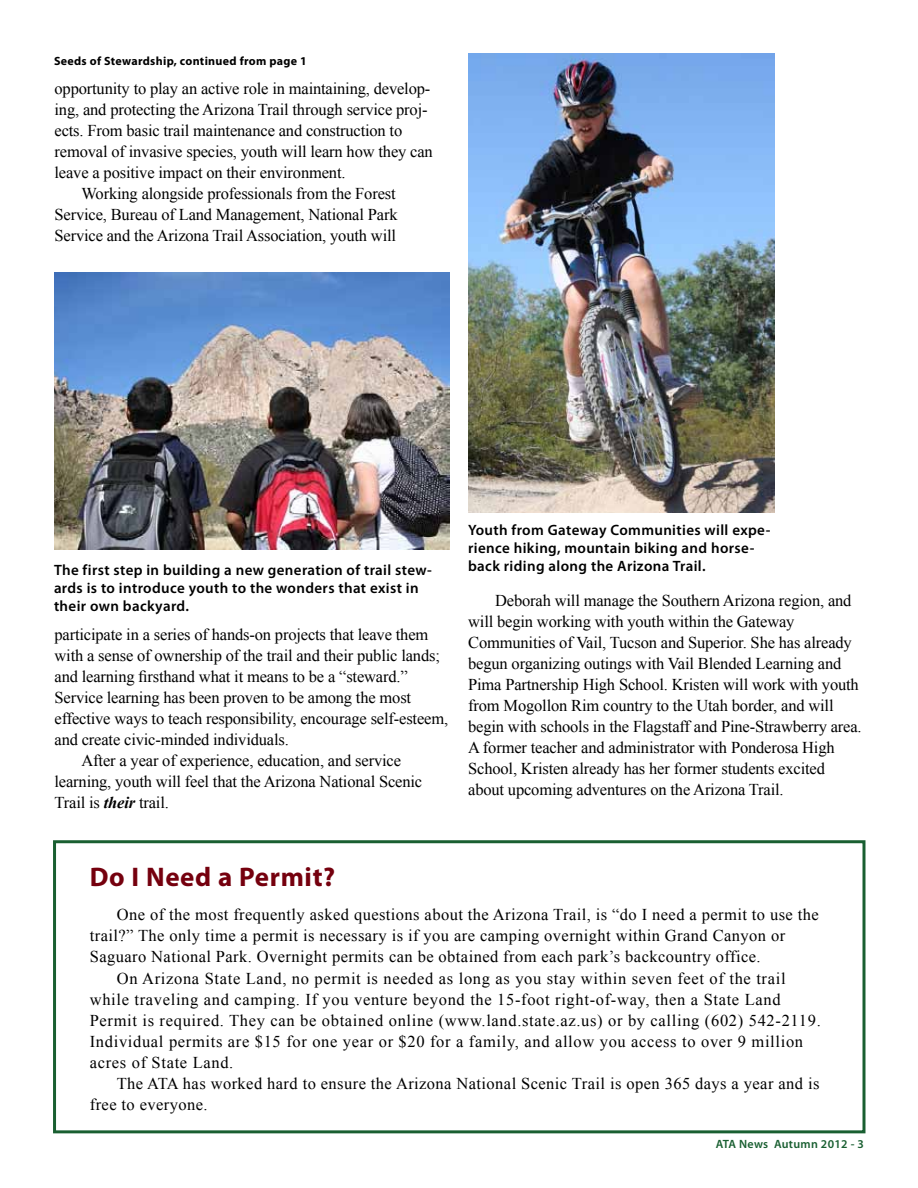
<style>
.page{position:relative;width:918px;height:1188px;background:#fff}
.page>*{position:absolute;margin:0;border:0;box-sizing:border-box;transform-origin:0 0}
.t1{font:700 27px "Myriad Pro";letter-spacing:.025em;color:#75000e}
.t2{font:16.5px/21px "Times New Roman";letter-spacing:-.01em;color:#000}
.t3{font:16.5px "Times New Roman";letter-spacing:.04em;color:#000}
.t4{font:16.5px "Times New Roman";letter-spacing:.025em;color:#000}
.t5{font:600 15px/18px "Myriad Pro";letter-spacing:.025em;color:#000}
.t6{font:700 12px "Myriad Pro";letter-spacing:.025em;color:#000}
.t7{font:600 12px "Myriad Pro";letter-spacing:.025em;color:#195f31}
.s1{font-weight:700;font-style:italic}
</style>
<div class="page">
<img style="left:468px;top:53px;width:306px;height:459px">
<img style="left:54px;top:273px;width:395px;height:276px">
<div style="left:53px;top:840px;width:813px;height:293px;border:3px solid #195f31"></div>
<p class="t6" style="left:54px;top:53px;width:254px">Seeds of Stewardship, continued from page 1</p>
<p class="t2" style="left:55px;top:77px;width:377px">opportunity to play an active role in maintaining, develop-</p>
<p class="t2" style="left:55px;top:98px;width:375px">ing, and protecting the Arizona Trail through service proj-</p>
<p class="t2" style="left:55px;top:119px;width:349px">ects. From basic trail maintenance and construction to</p>
<p class="t2" style="left:55px;top:140px;width:380px">removal of invasive species, youth will learn how they can</p>
<p class="t2" style="left:55px;top:161px;width:293px">leave a positive impact on their environment.</p>
<p class="t2" style="left:82px;top:182px;width:316px">Working alongside professionals from the Forest</p>
<p class="t2" style="left:55px;top:203px;width:345px">Service, Bureau of Land Management, National Park</p>
<p class="t2" style="left:55px;top:224px;width:343px">Service and the Arizona Trail Association, youth will</p>
<p class="t5" style="left:54px;top:560px;width:379px">The first step in building a new generation of trail stew&shy;ards is to introduce youth to the wonders that exist in their own backyard.</p>
<p class="t2" style="left:55px;top:623px;width:375px">participate in a series of hands-on projects that leave them</p>
<p class="t2" style="left:55px;top:644px;width:387px">with a sense of ownership of the trail and their public lands;</p>
<p class="t2" style="left:55px;top:665px;width:355px">and learning firsthand what it means to be a “steward.”</p>
<p class="t2" style="left:55px;top:686px;width:358px">Service learning has been proven to be among the most</p>
<p class="t2" style="left:55px;top:707px;width:395px">effective ways to teach responsibility, encourage self-esteem,</p>
<p class="t2" style="left:55px;top:728px;width:236px">and create civic-minded individuals.</p>
<p class="t2" style="left:82px;top:749px;width:321px">After a year of experience, education, and service</p>
<p class="t2" style="left:55px;top:770px;width:369px">learning, youth will feel that the Arizona National Scenic</p>
<p class="t2" style="left:55px;top:791px;width:116px">Trail is <span class="s1">their</span> trail.</p>
<p class="t5" style="left:468px;top:520px;width:304px">Youth from Gateway Communities will expe&shy;rience hiking, mountain biking and horse&shy;back riding along the Arizona Trail.</p>
<p class="t2" style="left:468px;top:589px;width:395px;text-indent:27px">Deborah will manage the Southern Arizona region, and will begin working with youth within the Gateway Communities of Vail, Tucson and Superior. She has already begun organizing outings with Vail Blended Learning and Pima Partnership High School. Kristen will work with youth from Mogollon Rim country to the Utah border, and will begin with schools in the Flagstaff and Pine-Strawberry area.<br>A former teacher and administrator with Ponderosa High School, Kristen already has her former students excited about upcoming adventures on the Arizona Trail.</p>
<h1 class="t1" style="left:90px;top:859px;width:247px">Do I Need a Permit?</h1>
<p class="t4" style="left:117px;top:904px;width:704px">One of the most frequently asked questions about the Arizona Trail, is “do I need a permit to use the</p>
<p class="t4" style="left:90px;top:925px;width:697px">trail?” The only time a permit is necessary is if you are camping overnight within Grand Canyon or</p>
<p class="t4" style="left:90px;top:946px;width:672px">Saguaro National Park. Overnight permits can be obtained from each park’s backcountry office.</p>
<p class="t3" style="left:117px;top:967px;width:670px">On Arizona State Land, no permit is needed as long as you stay within seven feet of the trail</p>
<p class="t3" style="left:90px;top:988px;width:692px">while traveling and camping. If you venture beyond the 15-foot right-of-way, then a State Land</p>
<p class="t3" style="left:90px;top:1009px;width:733px">Permit is required. They can be obtained online (www.land.state.az.us) or by calling (602) 542-2119.</p>
<p class="t3" style="left:90px;top:1030px;width:715px">Individual permits are $15 for one year or $20 for a family, and allow you access to over 9 million</p>
<p class="t3" style="left:90px;top:1051px;width:145px">acres of State Land.</p>
<p class="t4" style="left:117px;top:1072px;width:704px">The ATA has worked hard to ensure the Arizona National Scenic Trail is open 365 days a year and is</p>
<p class="t4" style="left:90px;top:1093px;width:119px">free to everyone.</p>
<p class="t7" style="left:716px;top:1136px;width:150px">ATA News Autumn 2012 - 3</p>
</div>
